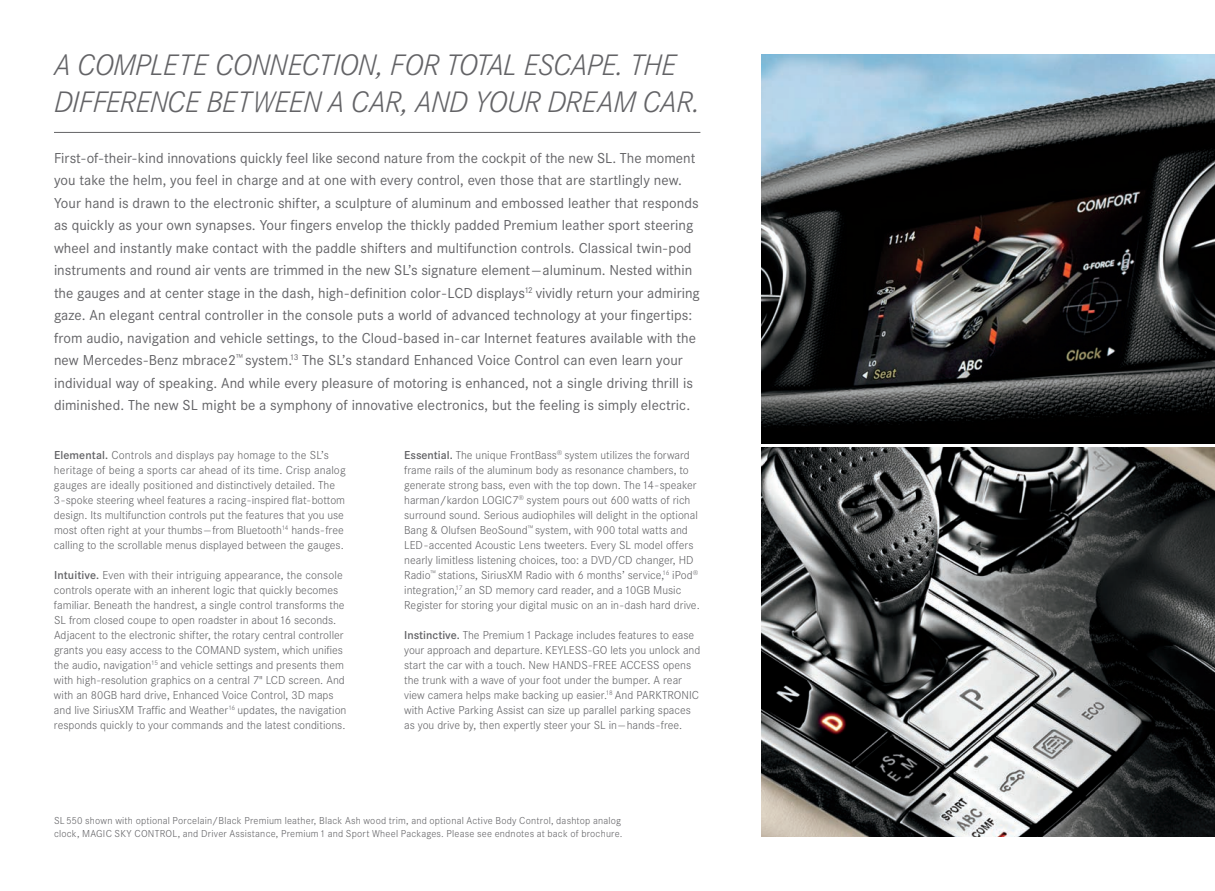
<style>
.page{position:relative;width:1215px;height:891px;background:#fff}
.page>*{position:absolute;margin:0;border:0;box-sizing:border-box;transform-origin:0 0}
.Headlines{font:italic 300 30.75px/36.9px "Corporate S";letter-spacing:-.02em;color:#636366}
.Main_Body_KO{font:15px/22.5px "Corporate S";letter-spacing:.005em;color:#636366}
.Sidebar_GREY{font:300 12px/15px "Corporate S";color:#636366}
.Cutline_GREY{font:300 10.5px/13.5px "Corporate S";letter-spacing:.02em;color:#636366}
.s1{font-weight:600}
</style>
<div class="page">
<img style="left:762px;top:447px;width:453px;height:390px">
<svg style="left:762px;top:54px;width:453px;height:390px;background:#3d4448"></svg>
<hr style="left:54px;top:132px;width:646px;height:1px;background:#636366">
<p class="Headlines" style="left:54px;top:47px;width:648px">A COMPLETE CONNECTION, FOR TOTAL ESCAPE. THE<br>DIFFERENCE BETWEEN A CAR, AND YOUR DREAM CAR.</p>
<p class="Main_Body_KO" style="left:54px;top:147px;width:647px">First-of-their-kind innovations quickly feel like second nature from the cockpit of the new SL. The moment you take the helm, you feel in charge and at one with every control, even those that are startlingly new.<br>Your hand is drawn to the electronic shifter, a sculpture of aluminum and embossed leather that responds as quickly as your own synapses. Your fingers envelop the thickly padded Premium leather sport steering wheel and instantly make contact with the paddle shifters and multifunction controls. Classical twin‑pod instruments and round air vents are trimmed in the new SL’s signature element—aluminum. Nested within the gauges and at center stage in the dash, high-definition color-LCD displays<sup>12</sup> vividly return your admiring gaze. An elegant central controller in the console puts a world of advanced technology at your fingertips: from audio, navigation and vehicle settings, to the Cloud-based in-car Internet features available with the new Mercedes-Benz mbrace2<sup>™</sup> system.<sup>13</sup> The SL’s standard Enhanced Voice Control can even learn your individual way of speaking. And while every pleasure of motoring is enhanced, not a single driving thrill is diminished. The new SL might be a symphony of innovative electronics, but the feeling is simply electric.</p>
<p class="Sidebar_GREY" style="left:54px;top:448px;width:293px"><span class="s1">Elemental.</span> Controls and displays pay homage to the SL’s heritage of being a sports car ahead of its time. Crisp analog gauges are ideally positioned and distinctively detailed. The 3-spoke steering wheel features a racing-inspired flat-bottom design. Its multifunction controls put the features that you use most often right at your thumbs—from Bluetooth<sup>14</sup> hands-free calling to the scrollable menus displayed between the gauges.</p>
<p class="Sidebar_GREY" style="left:54px;top:568px;width:294px"><span class="s1">Intuitive.</span> Even with their intriguing appearance, the console controls operate with an inherent logic that quickly becomes familiar. Beneath the handrest, a single control transforms the SL from closed coupe to open roadster in about 16 seconds.<br>Adjacent to the electronic shifter, the rotary central controller grants you easy access to the COMAND system, which unifies the audio, navigation<sup>15</sup> and vehicle settings and presents them with high-resolution graphics on a central 7" LCD screen. And with an 80GB hard drive, Enhanced Voice Control, 3D maps and live SiriusXM Traffic and Weather<sup>16</sup> updates, the navigation responds quickly to your commands and the latest conditions.</p>
<p class="Sidebar_GREY" style="left:404px;top:448px;width:297px"><span class="s1">Essential.</span> The unique FrontBass<sup>®</sup> system utilizes the forward frame rails of the aluminum body as resonance chambers, to generate strong bass, even with the top down. The 14-speaker harman/kardon LOGIC7<sup>®</sup> system pours out 600 watts of rich surround sound. Serious audiophiles will delight in the optional Bang &amp; Olufsen BeoSound<sup>™</sup> system, with 900 total watts and LED-accented Acoustic Lens tweeters. Every SL model offers nearly limitless listening choices, too: a DVD/CD changer, HD Radio<sup>™</sup> stations, SiriusXM Radio with 6 months’ service,<sup>16</sup> iPod<sup>® </sup>integration,<sup>17</sup> an SD memory card reader, and a 10GB Music Register for storing your digital music on an in-dash hard drive.</p>
<p class="Sidebar_GREY" style="left:404px;top:628px;width:298px"><span class="s1">Instinctive.</span> The Premium 1 Package includes features to ease your approach and departure. KEYLESS-GO lets you unlock and start the car with a touch. New HANDS-FREE ACCESS opens the trunk with a wave of your foot under the bumper. A rear view camera helps make backing up easier.<sup>18</sup> And PARKTRONIC with Active Parking Assist can size up parallel parking spaces as you drive by, then expertly steer your SL in—hands -free.</p>
<p class="Cutline_GREY" style="left:54px;top:813px;width:570px">SL550 shown with optional Porcelain/Black Premium leather, Black Ash wood trim, and optional Active Body Control, dashtop analog clock, MAGIC SKY CONTROL, and Driver Assistance, Premium 1 and Sport Wheel Packages. Please see endnotes at back of brochure.</p>
</div>
